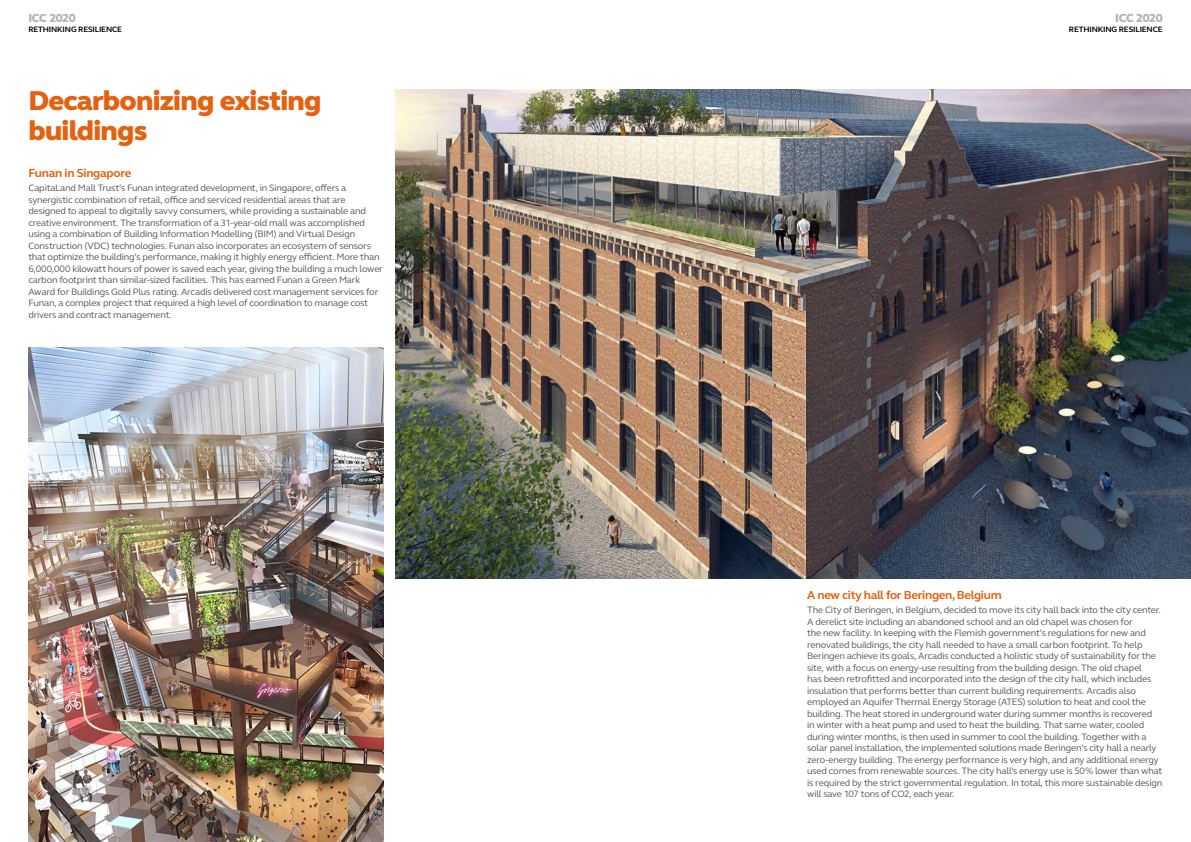
<style>
.page{position:relative;width:1191px;height:842px;background:#fff}
.page>*{position:absolute;margin:0;border:0;box-sizing:border-box;transform-origin:0 0}
.t1{font:800 28px/30px "FS Elliot Pro";letter-spacing:-.025em;color:#e4610f}
.subheading{font:700 12px "FS Elliot Pro";letter-spacing:-.025em;color:#e3610f}
.t2{font:800 12px "FS Elliot Pro";letter-spacing:-.035em;color:#b5b3b2}
.body_copy_-_space_af{font:9.5px/11.5px "FS Elliot Pro";letter-spacing:-.02em;color:#55575a}
.t3{font:700 8px "FS Elliot Pro";letter-spacing:-.015em;color:#000}
</style>
<div class="page">
<img style="left:28px;top:348px;width:356px;height:494px">
<img style="left:395px;top:89px;width:796px;height:489px">
<p class="t2" style="left:28px;top:10px;width:49px">ICC 2020</p>
<p class="t3" style="left:28px;top:24px;width:95px">RETHINKING RESILIENCE</p>
<p class="t1" style="left:28px;top:86px;width:295px">Decarbonizing existing buildings</p>
<p class="subheading" style="left:28px;top:165px;width:104px">Funan in Singapore</p>
<p class="body_copy_-_space_af" style="left:28px;top:182px;width:356px">CapitaLand Mall Trust’s Funan integrated development, in Singapore, offers a synergistic combination of retail, office and serviced residential areas that are designed to appeal to digitally savvy consumers, while providing a sustainable and creative environment. The transformation of a 31-year-old mall was accomplished using a combination of Building Information Modelling (BIM) and Virtual Design Construction (VDC) technologies. Funan also incorporates an ecosystem of sensors that optimize the building’s performance, making it highly energy efficient. More than 6,000,000 kilowatt hours of power is saved each year, giving the building a much lower carbon footprint than similar-sized facilities. This has earned Funan a Green Mark Award for Buildings Gold Plus rating. Arcadis delivered cost management services for Funan, a complex project that required a high level of coordination to manage cost drivers and contract management.</p>
<p class="t2" style="left:1115px;top:10px;width:49px">ICC 2020</p>
<p class="t3" style="left:1069px;top:24px;width:95px">RETHINKING RESILIENCE</p>
<p class="subheading" style="left:807px;top:587px;width:196px">A new city hall for Beringen, Belgium</p>
<p class="body_copy_-_space_af" style="left:807px;top:604px;width:356px">The City of Beringen, in Belgium, decided to move its city hall back into the city center.<br>A derelict site including an abandoned school and an old chapel was chosen for<br>the new facility. In keeping with the Flemish government’s regulations for new and renovated buildings, the city hall needed to have a small carbon footprint. To help Beringen achieve its goals, Arcadis conducted a holistic study of sustainability for the site, with a focus on energy-use resulting from the building design. The old chapel<br>has been retrofitted and incorporated into the design of the city hall, which includes insulation that performs better than current building requirements. Arcadis also employed an Aquifer Thermal Energy Storage (ATES) solution to heat and cool the building. The heat stored in underground water during summer months is recovered in winter with a heat pump and used to heat the building. That same water, cooled during winter months, is then used in summer to cool the building. Together with a solar panel installation, the implemented solutions made Beringen’s city hall a nearly zero-energy building. The energy performance is very high, and any additional energy used comes from renewable sources. The city hall’s energy use is 50% lower than what is required by the strict governmental regulation. In total, this more sustainable design will save 107 tons of CO2, each year.</p>
</div>
